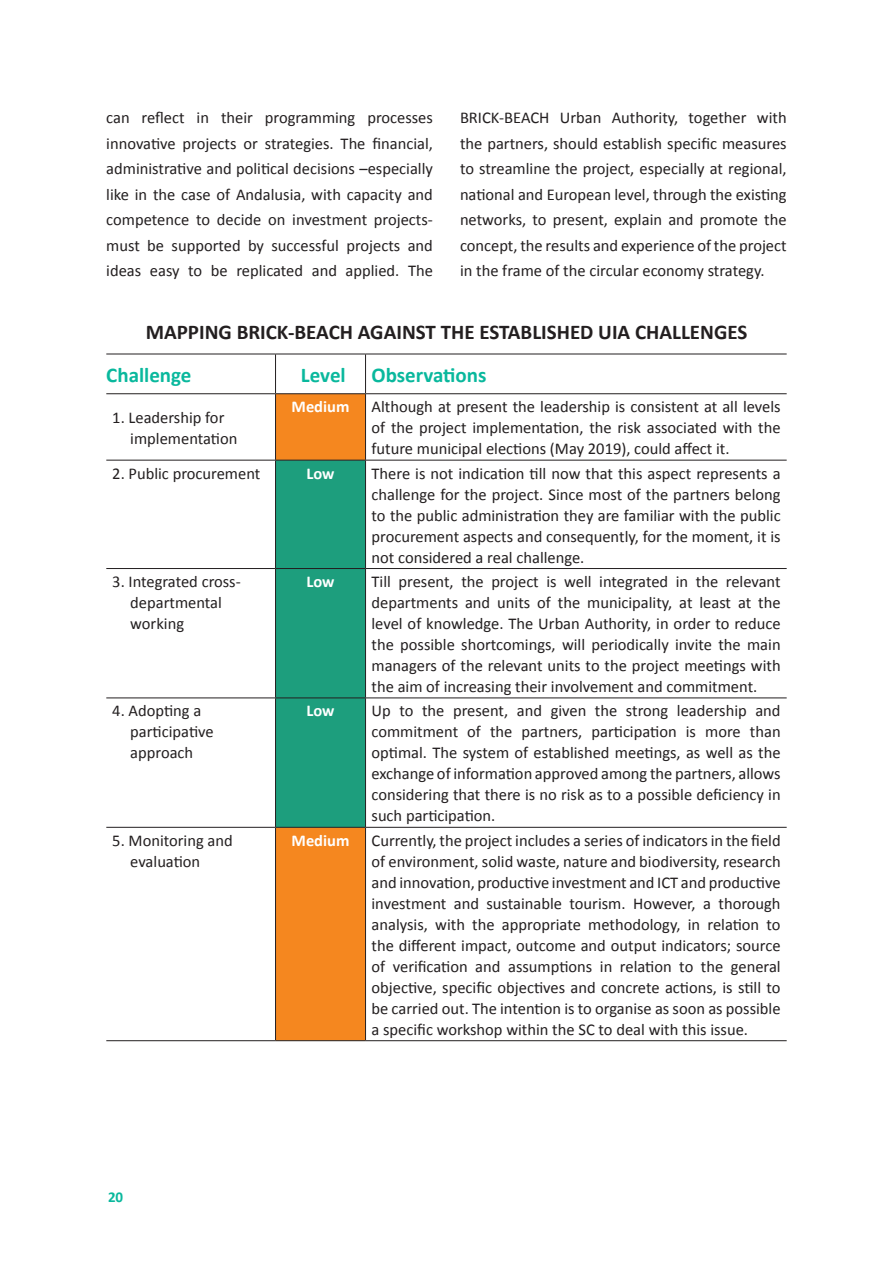
<style>
.page{position:relative;width:893px;height:1263px;background:#fff}
.page>*{position:absolute;margin:0;border:0;box-sizing:border-box;transform-origin:0 0}
.TableTitle{font:700 21px "Calibri";color:#231f20}
.TableColumnHead{font:700 21px "Calibri";color:#09b89d}
.TableText{font:16.5px/21px "Calibri";color:#231f20;text-align:justify}
.Para{font:16.5px/25.5px "Calibri";color:#231f20;text-align:justify}
.TableRowHead{font:16.5px/21px "Calibri";color:#231f20}
.TableText-2{font:700 16.5px "Calibri";color:#fff}
.t1{font:700 15px "Calibri";color:#09b89d}
</style>
<div class="page">
<div style="left:276px;top:394px;width:89px;height:646px;background:#f5871f"></div>
<div style="left:276px;top:461px;width:89px;height:366px;background:#1d9e7d"></div>
<hr style="left:106px;top:354px;width:170px;height:1px;background:#231f20">
<hr style="left:276px;top:354px;width:90px;height:1px;background:#231f20">
<hr style="left:275px;top:354px;width:1px;height:39px;background:#231f20">
<hr style="left:366px;top:354px;width:421px;height:1px;background:#231f20">
<hr style="left:365px;top:354px;width:1px;height:39px;background:#231f20">
<hr style="left:106px;top:393px;width:170px;height:1px;background:#231f20">
<hr style="left:276px;top:393px;width:90px;height:1px;background:#231f20">
<hr style="left:275px;top:394px;width:1px;height:66px;background:#231f20">
<hr style="left:366px;top:393px;width:421px;height:1px;background:#231f20">
<hr style="left:365px;top:394px;width:1px;height:66px;background:#231f20">
<hr style="left:106px;top:460px;width:170px;height:1px;background:#231f20">
<hr style="left:276px;top:460px;width:90px;height:1px;background:#231f20">
<hr style="left:275px;top:460px;width:1px;height:108px;background:#231f20">
<hr style="left:366px;top:460px;width:421px;height:1px;background:#231f20">
<hr style="left:365px;top:460px;width:1px;height:108px;background:#231f20">
<hr style="left:106px;top:568px;width:170px;height:1px;background:#231f20">
<hr style="left:276px;top:568px;width:90px;height:1px;background:#231f20">
<hr style="left:275px;top:569px;width:1px;height:128px;background:#231f20">
<hr style="left:366px;top:568px;width:421px;height:1px;background:#231f20">
<hr style="left:365px;top:569px;width:1px;height:128px;background:#231f20">
<hr style="left:106px;top:697px;width:170px;height:1px;background:#231f20">
<hr style="left:276px;top:697px;width:90px;height:1px;background:#231f20">
<hr style="left:275px;top:698px;width:1px;height:129px;background:#231f20">
<hr style="left:366px;top:697px;width:421px;height:1px;background:#231f20">
<hr style="left:365px;top:698px;width:1px;height:129px;background:#231f20">
<hr style="left:106px;top:827px;width:170px;height:1px;background:#231f20">
<hr style="left:276px;top:827px;width:90px;height:1px;background:#231f20">
<hr style="left:275px;top:828px;width:1px;height:212px;background:#231f20">
<hr style="left:366px;top:827px;width:421px;height:1px;background:#231f20">
<hr style="left:365px;top:828px;width:1px;height:212px;background:#231f20">
<hr style="left:106px;top:1040px;width:170px;height:1px;background:#231f20">
<hr style="left:276px;top:1040px;width:90px;height:1px;background:#231f20">
<hr style="left:366px;top:1040px;width:421px;height:1px;background:#231f20">
<p class="Para" style="left:106px;top:105px;width:328px">can reflect in their programming processes innovative projects or strategies. The financial, administrative and political decisions –especially like in the case of Andalusia, with capacity and competence to decide on investment projects&shy;must be supported by successful projects and ideas easy to be replicated and applied. The</p>
<p class="Para" style="left:460px;top:105px;width:328px">BRICK-BEACH Urban Authority, together with the partners, should establish specific measures to streamline the project, especially at regional, national and European level, through the existing networks, to present, explain and promote the concept, the results and experience of the project in the frame of the circular economy strategy.</p>
<p class="TableTitle" style="left:146px;top:318px;width:603px">MAPPING BRICK-BEACH AGAINST THE ESTABLISHED UIA CHALLENGES</p>
<p class="TableColumnHead" style="left:106px;top:361px;width:87px">Challenge</p>
<p class="TableColumnHead" style="left:301px;top:361px;width:46px">Level</p>
<p class="TableColumnHead" style="left:372px;top:361px;width:117px">Observations</p>
<p class="TableRowHead" style="left:130px;top:407px;width:109px;text-indent:-18px">1. Leadership for implementation</p>
<p class="TableText-2" style="left:292px;top:396px;width:59px">Medium</p>
<p class="TableText" style="left:372px;top:396px;width:411px">Although at present the leadership is consistent at all levels of the project implementation, the risk associated with the future municipal elections (May 2019), could affect it.</p>
<p class="TableRowHead" style="left:112px;top:463px;width:150px">2. Public procurement</p>
<p class="TableText-2" style="left:306px;top:462px;width:30px">Low</p>
<p class="TableText" style="left:372px;top:463px;width:411px">There is not indication till now that this aspect represents a challenge for the project. Since most of the partners belong to the public administration they are familiar with the public procurement aspects and consequently, for the moment, it is not considered a real challenge.</p>
<p class="TableRowHead" style="left:130px;top:571px;width:112px;text-indent:-18px">3. Integrated cross&shy;departmental working</p>
<p class="TableText-2" style="left:306px;top:571px;width:30px">Low</p>
<p class="TableText" style="left:372px;top:571px;width:411px">Till present, the project is well integrated in the relevant departments and units of the municipality, at least at the level of knowledge. The Urban Authority, in order to reduce the possible shortcomings, will periodically invite the main managers of the relevant units to the project meetings with the aim of increasing their involvement and commitment.</p>
<p class="TableRowHead" style="left:130px;top:700px;width:85px;text-indent:-18px">4. Adopting a participative approach</p>
<p class="TableText-2" style="left:306px;top:700px;width:30px">Low</p>
<p class="TableText" style="left:372px;top:700px;width:411px">Up to the present, and given the strong leadership and commitment of the partners, participation is more than optimal. The system of established meetings, as well as the exchange of information approved among the partners, allows considering that there is no risk as to a possible deficiency in such participation.</p>
<p class="TableRowHead" style="left:130px;top:830px;width:104px;text-indent:-18px">5. Monitoring and evaluation</p>
<p class="TableText-2" style="left:292px;top:830px;width:59px">Medium</p>
<p class="TableText" style="left:372px;top:830px;width:411px">Currently, the project includes a series of indicators in the field of environment, solid waste, nature and biodiversity, research and innovation, productive investment and ICT and productive investment and sustainable tourism. However, a thorough analysis, with the appropriate methodology, in relation to the different impact, outcome and output indicators; source of verification and assumptions in relation to the general objective, specific objectives and concrete actions, is still to be carried out. The intention is to organise as soon as possible a specific workshop within the SC to deal with this issue.</p>
<p class="t1" style="left:108px;top:1187px;width:17px">20</p>
</div>
